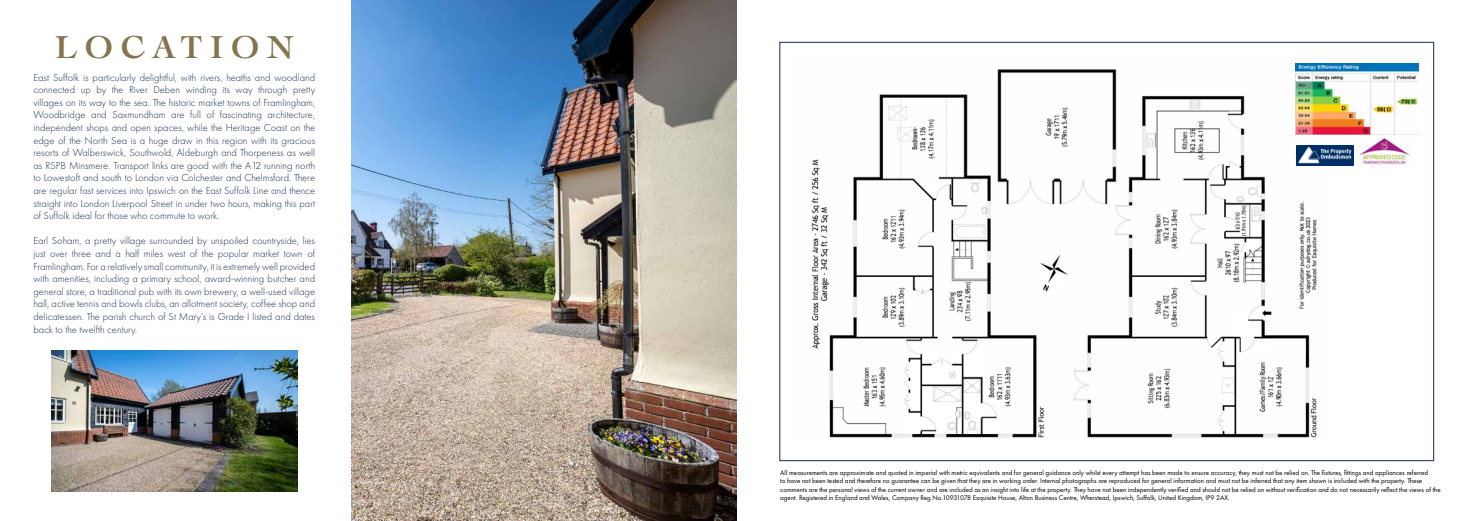
<style>
.page{position:relative;width:1474px;height:521px;background:#fff}
.page>*{position:absolute;margin:0;border:0;box-sizing:border-box;transform-origin:0 0}
.t1{font:700 33.25px "Cochin";letter-spacing:.225em;color:#85754f}
.t2{font:300 10.5px/12.6px "Futura PT";color:#182d4d;text-align:justify}
.t3{font:7px/8.4px "Futura PT";color:#000}
</style>
<div class="page">
<img style="left:811px;top:63px;width:518px;height:375px">
<img style="left:352px;top:0;width:385px;height:521px">
<img style="left:1296px;top:146px;width:56px;height:19px">
<img style="left:1359px;top:135px;width:51px;height:30px">
<img style="left:51px;top:350px;width:246px;height:142px">
<img style="left:1295px;top:64px;width:122px;height:71px">
<h1 class="t1" style="left:55px;top:25px;width:240px">LOCATION</h1>
<p class="t2" style="left:33px;top:71px;width:283px">East Suffolk is particularly delightful, with rivers, heaths and woodland connected up by the River Deben winding its way through pretty villages on its way to the sea. The historic market towns of Framlingham, Woodbridge and Saxmundham are full of fascinating architecture, independent shops and open spaces, while the Heritage Coast on the edge of the North Sea is a huge draw in this region with its gracious resorts of Walberswick, Southwold, Aldeburgh and Thorpeness as well as RSPB Minsmere. Transport links are good with the A12 running north to Lowestoft and south to London via Colchester and Chelmsford. There are regular fast services into Ipswich on the East Suffolk Line and thence straight into London Liverpool Street in under two hours, making this part of Suffolk ideal for those who commute to work.</p>
<p class="t2" style="left:33px;top:235px;width:283px">Earl Soham, a pretty village surrounded by unspoiled countryside, lies just over three and a half miles west of the popular market town of Framlingham. For a relatively small community, it is extremely well provided with amenities, including a primary school, award-winning butcher and general store, a traditional pub with its own brewery, a well-used village hall, active tennis and bowls clubs, an allotment society, coffee shop and delicatessen. The parish church of St Mary’s is Grade I listed and dates back to the twelfth century.</p>
<p class="t3" style="left:780px;top:468px;width:662px">All measurements are approximate and quoted in imperial with metric equivalents and for general guidance only whilst every attempt has been made to ensure accuracy, they must not be relied on. The fixtures, fittings and appliances referred<br>to have not been tested and therefore no guarantee can be given that they are in working order. Internal photographs are reproduced for general information and must not be inferred that any item shown is included with the property. These comments are the personal views of the current owner and are included as an insight into life at the property. They have not been independently verified and should not be relied on without verification and do not necessarily reflect the views of the agent. Registered in England and Wales, Company Reg No.10931078 Exquisite House, Alton Business Centre, Wherstead, Ipswich, Suffolk, United Kingdom, IP9 2AX.</p>
</div>
